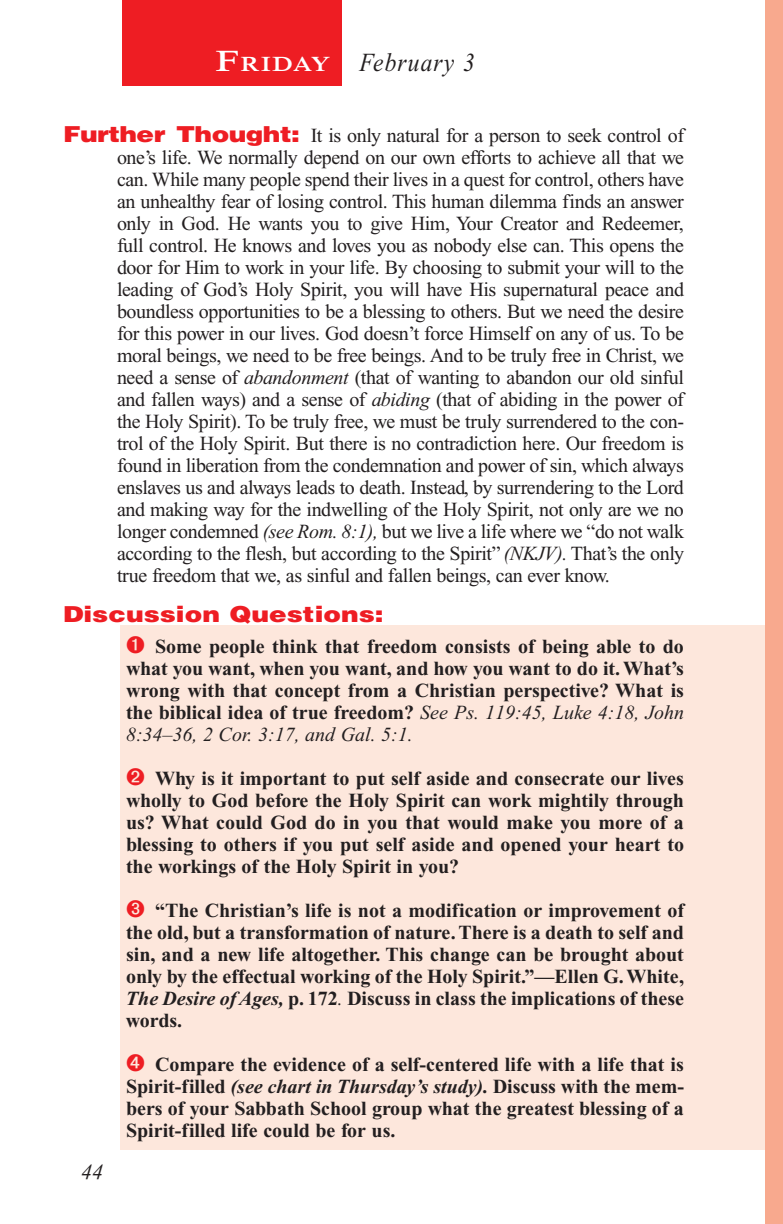
<style>
.page{position:relative;width:783px;height:1224px;background:#fff}
.page>*{position:absolute;margin:0;border:0;box-sizing:border-box;transform-origin:0 0}
.Lesson_Dates{font:italic 26px "Times New Roman PS Std";letter-spacing:.05em;color:#231f20;scale:.9 1}
.Question_NO_SB{font:900 22px "Helvetica LT Std";color:#ee1d23;scale:1.2 1}
.t1{font:italic 22px "Times New Roman PS Std";color:#231f20}
.Daily_Header{font:600 21px "Times NRMT Std";letter-spacing:.035em;color:#fff;scale:1.1 1}
.Question_NO_SB-2{font:20px/22px "Times New Roman PS Std";letter-spacing:-.02em;color:#231f20;text-align:justify}
.Numbered_Bullet_List{font:700 20px/22px "Times New Roman PS Std";color:#231f20;text-align:justify}
.s1{font-size:30px}
.s2{font-family:"Helvetica LT Std";font-weight:900;font-size:22px;color:#ee1d23}
.s3{font-style:italic}
.s4{font-weight:400;font-style:italic}
</style>
<div class="page">
<div style="left:765px;top:0;width:18px;height:1224px;background:#f8a98e"></div>
<div style="left:122px;top:0;width:220px;height:86px;background:#ee1d23"></div>
<div style="left:121px;top:626px;width:644px;height:524px;background:#fde7dc"></div>
<p class="Daily_Header" style="left:216px;top:52px;width:106px"><span class="s1">F</span>riday</p>
<p class="Lesson_Dates" style="left:360px;top:48px;width:130px">February 3</p>
<p class="Question_NO_SB-2" style="left:117px;top:124px;width:569px;text-indent:-54px"><span class="s2">Further Thought:</span> It is only natural for a person to seek control of one’s life. We normally depend on our own efforts to achieve all that we can. While many people spend their lives in a quest for control, others have an unhealthy fear of losing control. This human dilemma finds an answer only in God. He wants you to give Him, Your Creator and Redeemer, full control. He knows and loves you as nobody else can. This opens the door for Him to work in your life. By choosing to submit your will to the leading of God’s Holy Spirit, you will have His supernatural peace and boundless opportunities to be a blessing to others. But we need the desire for this power in our lives. God doesn’t force Himself on any of us. To be moral beings, we need to be free beings. And to be truly free in Christ, we need a sense of <span class="s3">abandonment</span> (that of wanting to abandon our old sinful and fallen ways) and a sense of <span class="s3">abiding</span> (that of abiding in the power of the Holy Spirit). To be truly free, we must be truly surrendered to the con&shy;trol of the Holy Spirit. But there is no contradiction here. Our freedom is found in liberation from the condemnation and power of sin, which always enslaves us and always leads to death. Instead, by surrendering to the Lord and making way for the indwelling of the Holy Spirit, not only are we no longer condemned <span class="s3">(see Rom. 8:1),</span> but we live a life where we “do not walk according to the flesh, but according to the Spirit” <span class="s3">(NKJV).</span> That’s the only true freedom that we, as sinful and fallen beings, can ever know.</p>
<p class="Question_NO_SB" style="left:63px;top:600px;width:269px">Discussion Questions:</p>
<p class="Numbered_Bullet_List" style="left:126px;top:635px;width:560px;text-indent:29px">Some people think that freedom consists of being able to do what you want, when you want, and how you want to do it. What’s wrong with that concept from a Christian perspective? What is the biblical idea of true freedom? <span class="s4">See Ps. 119:45, Luke 4:18, John 8:34–36, 2 Cor. 3:17, and Gal. 5:1.</span></p>
<p class="Numbered_Bullet_List" style="left:126px;top:767px;width:560px;text-indent:29px">Why is it important to put self aside and consecrate our lives wholly to God before the Holy Spirit can work mightily through us? What could God do in you that would make you more of a blessing to others if you put self aside and opened your heart to the workings of the Holy Spirit in you?</p>
<p class="Numbered_Bullet_List" style="left:126px;top:899px;width:560px;text-indent:29px">“The Christian’s life is not a modification or improvement of the old, but a transformation of nature. There is a death to self and sin, and a new life altogether. This change can be brought about only by the effectual working of the Holy Spirit.”—Ellen G. White, <span class="s3">The Desire of Ages,</span> p. 172<span class="s4">.</span> Discuss in class the implications of these words.</p>
<p class="Numbered_Bullet_List" style="left:126px;top:1053px;width:560px;text-indent:29px">Compare the evidence of a self-centered life with a life that is Spirit-filled <span class="s3">(see chart in Thursday’s study).</span> Discuss with the mem&shy;bers of your Sabbath School group what the greatest blessing of a Spirit-filled life could be for us.</p>
<p class="t1" style="left:81px;top:1160px;width:23px">44</p>
</div>
